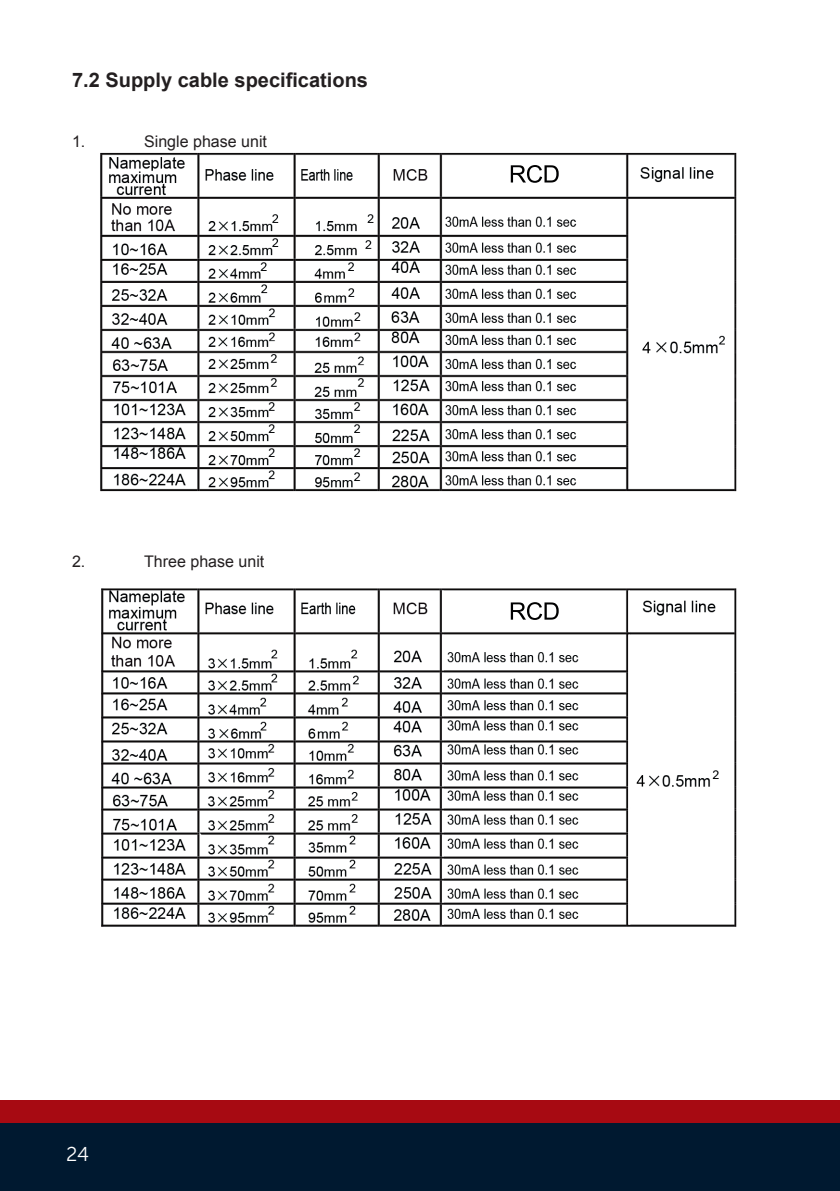
<style>
.page{position:relative;width:840px;height:1191px;background:#fff}
.page>*{position:absolute;margin:0;border:0;box-sizing:border-box;transform-origin:0 0}
.t1{font:700 20px "Arial";color:#231f20}
.t2{font:20px "Museo Sans 300";color:#fff}
.t3{font:16px "Arial";color:#231f20}
</style>
<div class="page">
<div style="left:0;top:1123px;width:839px;height:68px;background:#001930"></div>
<div style="left:0;top:1100px;width:839px;height:23px;background:#a70a12"></div>
<img style="left:100px;top:152px;width:637px;height:775px">
<div style="left:8px;top:527px;width:258px;height:54px;background:#fff"></div>
<p class="t1" style="left:72px;top:66px;width:297px">7.2 Supply cable specifications</p>
<p class="t3" style="left:72px;top:130px;width:15px">1.</p>
<p class="t3" style="left:144px;top:130px;width:124px">Single phase unit</p>
<p class="t3" style="left:72px;top:550px;width:15px">2.</p>
<p class="t3" style="left:144px;top:550px;width:122px">Three phase unit</p>
<p class="t2" style="left:66px;top:1143px;width:24px">24</p>
</div>
